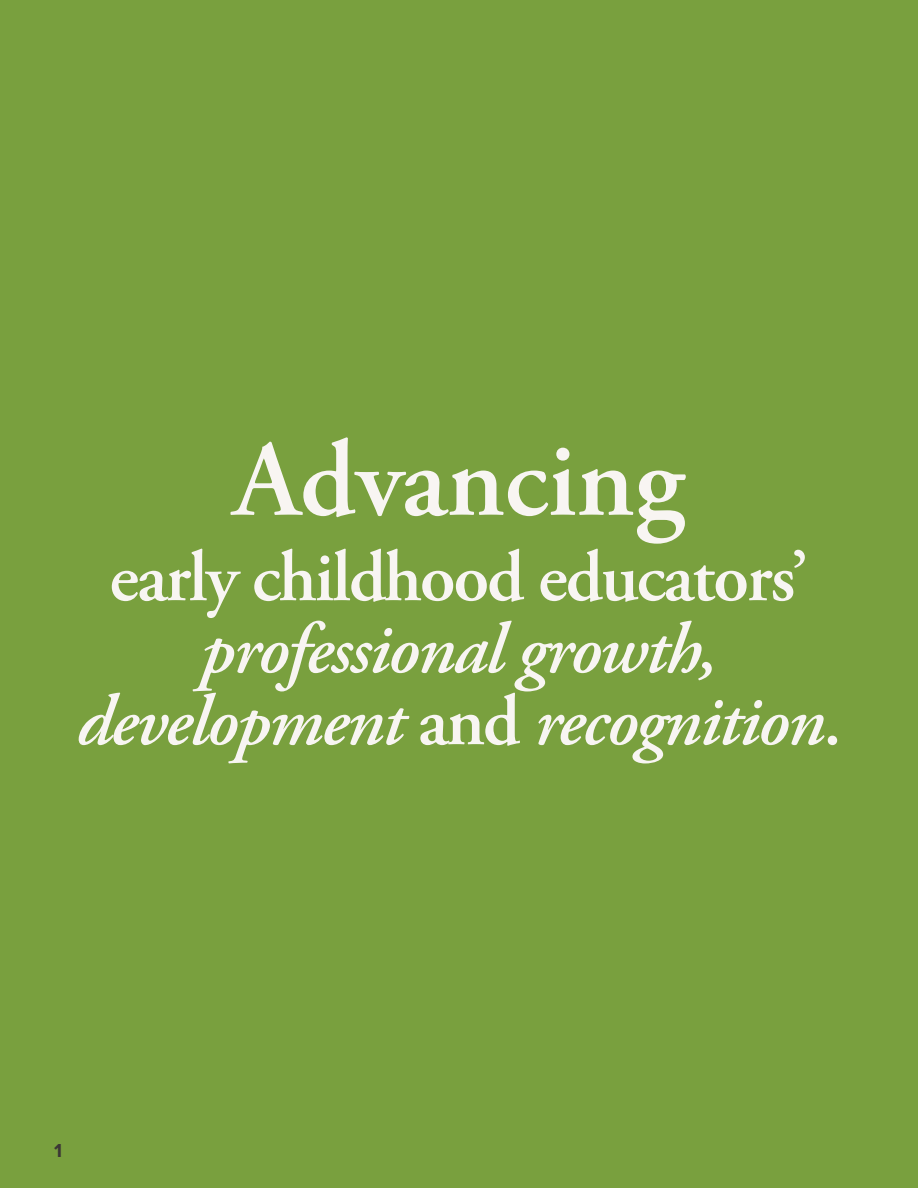
<style>
.page{position:relative;width:918px;height:1188px;background:#79a03e}
.page>*{position:absolute;margin:0;border:0;box-sizing:border-box;transform-origin:0 0}
.Table_of_Content_level_1{font:600 108px "Adobe Garamond Pro";color:#f8f5f2}
.Table_of_Content_level_1-2{font:italic 600 72px/72px "Adobe Garamond Pro";letter-spacing:-.025em;color:#f8f5f2;text-align:center}
.t1{font:700 19.5px "Proxima Nova";color:#3b3635}
.s1{font-style:normal}
</style>
<div class="page">
<p class="Table_of_Content_level_1" style="left:234px;top:418px;width:452px">Advancing</p>
<p class="Table_of_Content_level_1-2" style="left:76px;top:542px;width:767px"><span class="s1">early childhood educators’ </span>professional growth, development <span class="s1">and</span> recognition<span class="s1">.</span></p>
<p class="t1" style="left:54px;top:1136px;width:10px">1</p>
</div>
